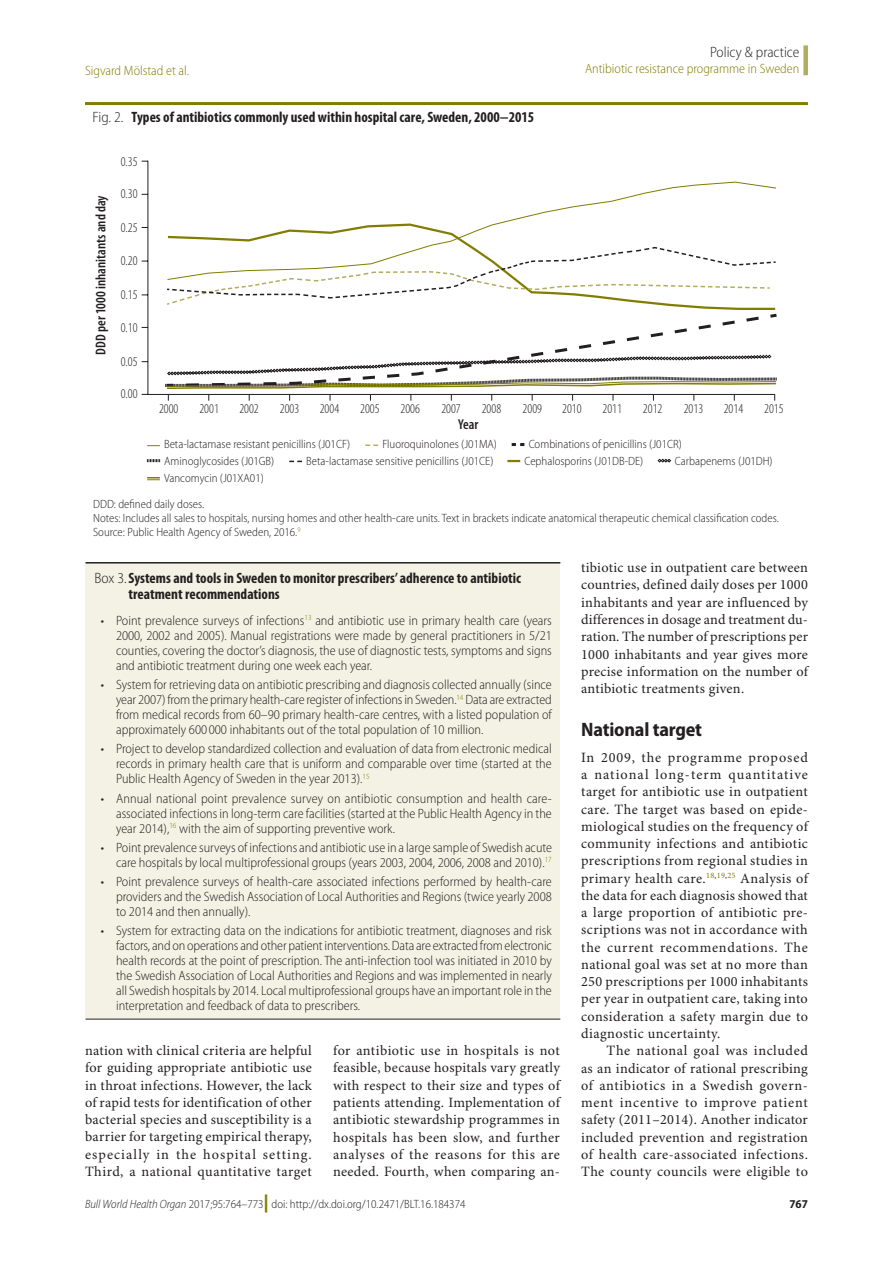
<style>
.page{position:relative;width:893px;height:1263px;background:#fff}
.page>*{position:absolute;margin:0;border:0;box-sizing:border-box;transform-origin:0 0}
.t1{font:700 semi-condensed 19.5px "Myriad Pro";letter-spacing:-.01em;color:#231f20}
.t2{font:700 condensed 15px/16.5px "Myriad Pro";color:#231f20}
.t3{font:300 semi-condensed 15px "Myriad Pro";color:#231f20}
.t4{font:14.25px/17.2px "Minion Pro";letter-spacing:.025em;color:#231f20;text-align:justify}
.t5{font:600 condensed 14.25px "Myriad Pro";color:#231f20}
.t6{font:300 semi-condensed 13.5px/15px "Myriad Pro";color:#231f20;text-align:justify}
.t7{font:300 condensed 13.5px "Myriad Pro";color:#231f20}
.t8{font:300 semi-condensed 13.5px "Myriad Pro";color:#827c00}
.t9{font:300 semi-condensed 12px/14.2px "Myriad Pro";color:#231f20}
.t10{font:700 semi-condensed 12px "Myriad Pro";color:#231f20}
.s1{font-weight:300;font-stretch:semi-condensed}
.s2{font-style:italic}
.s3{font-weight:900;font-stretch:normal;font-size:18px;color:#827c00}
</style>
<div class="page">
<div style="left:803px;top:45px;width:5px;height:30px;background:#b2ac5f"></div>
<hr style="left:85px;top:102px;width:723px;height:3px;background:#827c00">
<svg style="left:147px;top:445px;width:13px;height:1px"></svg>
<svg style="left:365px;top:444px;width:13px;height:2px"></svg>
<svg style="left:512px;top:443px;width:12px;height:3px"></svg>
<svg style="left:147px;top:459px;width:13px;height:3px"></svg>
<svg style="left:147px;top:477px;width:13px;height:3px"></svg>
<svg style="left:507px;top:460px;width:13px;height:2px"></svg>
<svg style="left:658px;top:459px;width:13px;height:3px"></svg>
<svg style="left:670px;top:306px;width:106px;height:4px"></svg>
<svg style="left:167px;top:181px;width:609px;height:65px"></svg>
<svg style="left:167px;top:246px;width:609px;height:60px"></svg>
<svg style="left:165px;top:315px;width:612px;height:86px"></svg>
<div style="left:86px;top:564px;width:474px;height:455px;background:#f3f2e4"></div>
<hr style="left:86px;top:562px;width:474px;height:1px;background:#231f20">
<hr style="left:86px;top:1019px;width:474px;height:1px;background:#231f20">
<p class="t3" style="left:710px;top:44px;width:91px">Policy &amp; practice</p>
<p class="t8" style="left:85px;top:63px;width:106px">Sigvard Mölstad et al.</p>
<p class="t8" style="left:585px;top:61px;width:216px">Antibiotic resistance programme in Sweden</p>
<p class="t2" style="left:93px;top:109px;width:443px"><span class="s1">Fig. 2.</span> Types of antibiotics commonly used within hospital care, Sweden, 2000−2015</p>
<p class="t5" style="left:93px;top:354px;width:161px;rotate:-90deg">DDD per 1000 inhanitants and day</p>
<p class="t7" style="left:121px;top:154px;width:18px">0.35</p>
<p class="t7" style="left:121px;top:187px;width:18px">0.30</p>
<p class="t7" style="left:121px;top:221px;width:18px">0.25</p>
<p class="t7" style="left:121px;top:253px;width:18px">0.20</p>
<p class="t7" style="left:121px;top:287px;width:18px">0.15</p>
<p class="t7" style="left:121px;top:320px;width:18px">0.10</p>
<p class="t7" style="left:121px;top:355px;width:18px">0.05</p>
<p class="t7" style="left:121px;top:386px;width:18px">0.00</p>
<p class="t7" style="left:159px;top:401px;width:21px">2000</p>
<p class="t7" style="left:199px;top:401px;width:21px">2001</p>
<p class="t7" style="left:239px;top:401px;width:21px">2002</p>
<p class="t7" style="left:280px;top:401px;width:21px">2003</p>
<p class="t7" style="left:320px;top:401px;width:21px">2004</p>
<p class="t7" style="left:360px;top:401px;width:21px">2005</p>
<p class="t7" style="left:401px;top:401px;width:21px">2006</p>
<p class="t7" style="left:441px;top:401px;width:21px">2007</p>
<p class="t7" style="left:482px;top:401px;width:21px">2008</p>
<p class="t7" style="left:523px;top:401px;width:21px">2009</p>
<p class="t7" style="left:562px;top:401px;width:21px">2010</p>
<p class="t7" style="left:603px;top:401px;width:21px">2011</p>
<p class="t7" style="left:643px;top:401px;width:21px">2012</p>
<p class="t7" style="left:684px;top:401px;width:21px">2013</p>
<p class="t7" style="left:724px;top:401px;width:21px">2014</p>
<p class="t7" style="left:764px;top:401px;width:21px">2015</p>
<p class="t5" style="left:458px;top:417px;width:22px">Year</p>
<p class="t9" style="left:164px;top:438px;width:188px">Beta-lactamase resistant penicillins (J01CF)</p>
<p class="t9" style="left:382px;top:438px;width:116px">Fluoroquinolones (J01MA)</p>
<p class="t9" style="left:529px;top:438px;width:155px">Combinations of penicillins (J01CR)</p>
<p class="t9" style="left:164px;top:452px;width:112px;line-height:17.9px">Aminoglycosides (J01GB)<br>Vancomycin (J01XA01)</p>
<p class="t9" style="left:306px;top:454px;width:189px">Beta-lactamase sensitive penicillins (J01CE)</p>
<p class="t9" style="left:524px;top:454px;width:120px">Cephalosporins (J01DB-DE)</p>
<p class="t9" style="left:675px;top:454px;width:99px">Carbapenems (J01DH)</p>
<p class="t9" style="left:93px;top:497px;width:687px">DDD: defined daily doses.<br>Notes: Includes all sales to hospitals, nursing homes and other health-care units. Text in brackets indicate anatomical therapeutic chemical classification codes.<br>Source: Public Health Agency of Sweden, 2016.<sup>9</sup></p>
<p class="t2" style="left:129px;top:570px;width:394px;text-indent:-34px"><span class="s1">Box 3.</span>Systems and tools in Sweden to monitor prescribers’ adherence to antibiotic treatment recommendations</p>
<p class="t6" style="left:116px;top:613px;width:437px;text-indent:-15px">• Point prevalence surveys of infections<sup>13</sup> and antibiotic use in primary health care (years 2000, 2002 and 2005). Manual registrations were made by general practitioners in 5/21 counties, covering the doctor’s diagnosis, the use of diagnostic tests, symptoms and signs and antibiotic treatment during one week each year.</p>
<p class="t6" style="left:116px;top:677px;width:437px;text-indent:-15px">• System for retrieving data on antibiotic prescribing and diagnosis collected annually (since year 2007) from the primary health-care register of infections in Sweden.<sup>14</sup> Data are extracted from medical records from 60–90 primary health-care centres, with a listed population of approximately 600 000 inhabitants out of the total population of 10 million.</p>
<p class="t6" style="left:116px;top:741px;width:437px;text-indent:-15px">• Project to develop standardized collection and evaluation of data from electronic medical records in primary health care that is uniform and comparable over time (started at the Public Health Agency of Sweden in the year 2013).<sup>15</sup></p>
<p class="t6" style="left:116px;top:791px;width:437px;text-indent:-15px">• Annual national point prevalence survey on antibiotic consumption and health care&shy;associated infections in long-term care facilities (started at the Public Health Agency in the year 2014),<sup>16</sup> with the aim of supporting preventive work.</p>
<p class="t6" style="left:101px;top:840px;width:453px;text-align:right">• Point prevalence surveys of infections and antibiotic use in a large sample of Swedish acute care hospitals by local multiprofessional groups (years 2003, 2004, 2006, 2008 and 2010).<sup>17</sup></p>
<p class="t6" style="left:116px;top:874px;width:437px;text-indent:-15px">• Point prevalence surveys of health-care associated infections performed by health-care providers and the Swedish Association of Local Authorities and Regions (twice yearly 2008 to 2014 and then annually).</p>
<p class="t6" style="left:116px;top:923px;width:437px;text-indent:-15px">• System for extracting data on the indications for antibiotic treatment, diagnoses and risk factors, and on operations and other patient interventions. Data are extracted from electronic health records at the point of prescription. The anti-infection tool was initiated in 2010 by the Swedish Association of Local Authorities and Regions and was implemented in nearly all Swedish hospitals by 2014. Local multiprofessional groups have an important role in the interpretation and feedback of data to prescribers.</p>
<p class="t4" style="left:581px;top:560px;width:228px">tibiotic use in outpatient care between countries, defined daily doses per 1000 inhabitants and year are influenced by differences in dosage and treatment du&shy;ration. The number of prescriptions per 1000 inhabitants and year gives more precise information on the number of antibiotic treatments given.</p>
<h1 class="t1" style="left:581px;top:718px;width:122px">National target</h1>
<p class="t4" style="left:581px;top:749px;width:228px">In 2009, the programme proposed a national long-term quantitative target for antibiotic use in outpatient care. The target was based on epide&shy;miological studies on the frequency of community infections and antibiotic prescriptions from regional studies in primary health care.<sup>18</sup><sup>,</sup><sup>19</sup><sup>,</sup><sup>25</sup> Analysis of the data for each diagnosis showed that a large proportion of antibiotic pre&shy;scriptions was not in accordance with the current recommendations. The national goal was set at no more than 250 prescriptions per 1000 inhabitants per year in outpatient care, taking into consideration a safety margin due to diagnostic uncertainty.</p>
<p class="t4" style="left:581px;top:1043px;width:228px;text-indent:26px">The national goal was included as an indicator of rational prescribing of antibiotics in a Swedish govern&shy;ment incentive to improve patient safety (2011–2014). Another indicator included prevention and registration of health care-associated infections.<br>The county councils were eligible to</p>
<p class="t4" style="left:85px;top:1042px;width:228px">nation with clinical criteria are helpful for guiding appropriate antibiotic use in throat infections. However, the lack of rapid tests for identification of other bacterial species and susceptibility is a barrier for targeting empirical therapy, especially in the hospital setting.<br>Third, a national quantitative target</p>
<p class="t4" style="left:333px;top:1042px;width:228px">for antibiotic use in hospitals is not feasible, because hospitals vary greatly with respect to their size and types of patients attending. Implementation of antibiotic stewardship programmes in hospitals has been slow, and further analyses of the reasons for this are needed. Fourth, when comparing an-</p>
<p class="t9" style="left:85px;top:1197px;width:382px"><span class="s2">Bull World Health Organ</span> 2017;95:764–773<span class="s3">|</span> doi: http://dx.doi.org/10.2471/BLT.16.184374</p>
<p class="t10" style="left:789px;top:1197px;width:20px">767</p>
</div>
